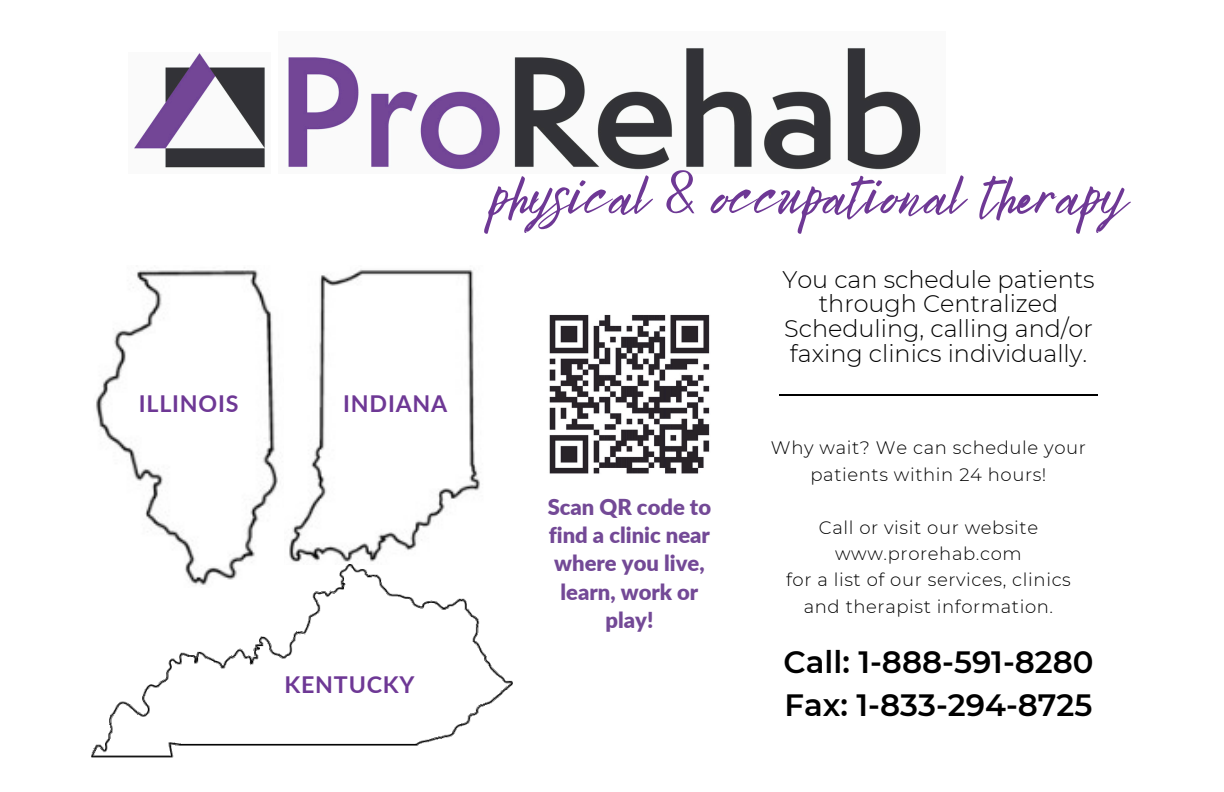
<style>
.page{position:relative;width:1224px;height:792px;background:#fff}
.page>*{position:absolute;margin:0;border:0;box-sizing:border-box;transform-origin:0 0}
.t1{font:61.6px "Bright Sunshine";letter-spacing:.005em;color:#6e3895}
.t2{font:600 30.8px/42.8px "Montserrat";color:#000}
.t3{font:300 24px/24.8px "Montserrat";color:#000;text-align:center}
.t4{font:700 23.2px "Lato";letter-spacing:.035em;color:#6e3895}
.t5{font:900 22px/28.4px "Lato";color:#734996;text-align:center}
.t6{font:300 18px/26.4px "Montserrat";letter-spacing:.035em;color:#000;text-align:center}
</style>
<div class="page">
<img style="left:96px;top:270px;width:182px;height:295px">
<img style="left:289px;top:269px;width:191px;height:296px">
<img style="left:288px;top:47px;width:633px;height:123px">
<img style="left:134px;top:53px;width:131px;height:115px">
<img style="left:91px;top:565px;width:421px;height:193px">
<hr style="left:780px;top:394px;width:318px;height:1px;background:#000">
<img style="left:549px;top:314px;width:161px;height:160px">
<h4 class="t4" style="left:139px;top:389px;width:101px">ILLINOIS</h4>
<h5 class="t4" style="left:343px;top:389px;width:106px">INDIANA</h5>
<p class="t4" style="left:284px;top:670px;width:132px">KENTUCKY</p>
<p class="t1" style="left:489px;top:147px;width:635px">physical &amp; occupational therapy</p>
<p class="t5" style="left:548px;top:492px;width:165px">Scan QR code to find a clinic near where you live, learn, work or play!</p>
<p class="t3" style="left:782px;top:267px;width:314px">You can schedule patients through Centralized<br>Scheduling, calling and/or faxing clinics individually.</p>
<h3 class="t6" style="left:771px;top:435px;width:317px">Why wait? We can schedule your patients within 24 hours!</h3>
<p class="t6" style="left:819px;top:514px;width:221px">Call or visit our website www.prorehab.com</p>
<h3 class="t6" style="left:786px;top:567px;width:286px">for a list of our services, clinics and therapist information.</h3>
<p class="t2" style="left:784px;top:641px;width:312px">Call: 1-888-591-8280<br>Fax: 1-833-294-8725</p>
</div>
